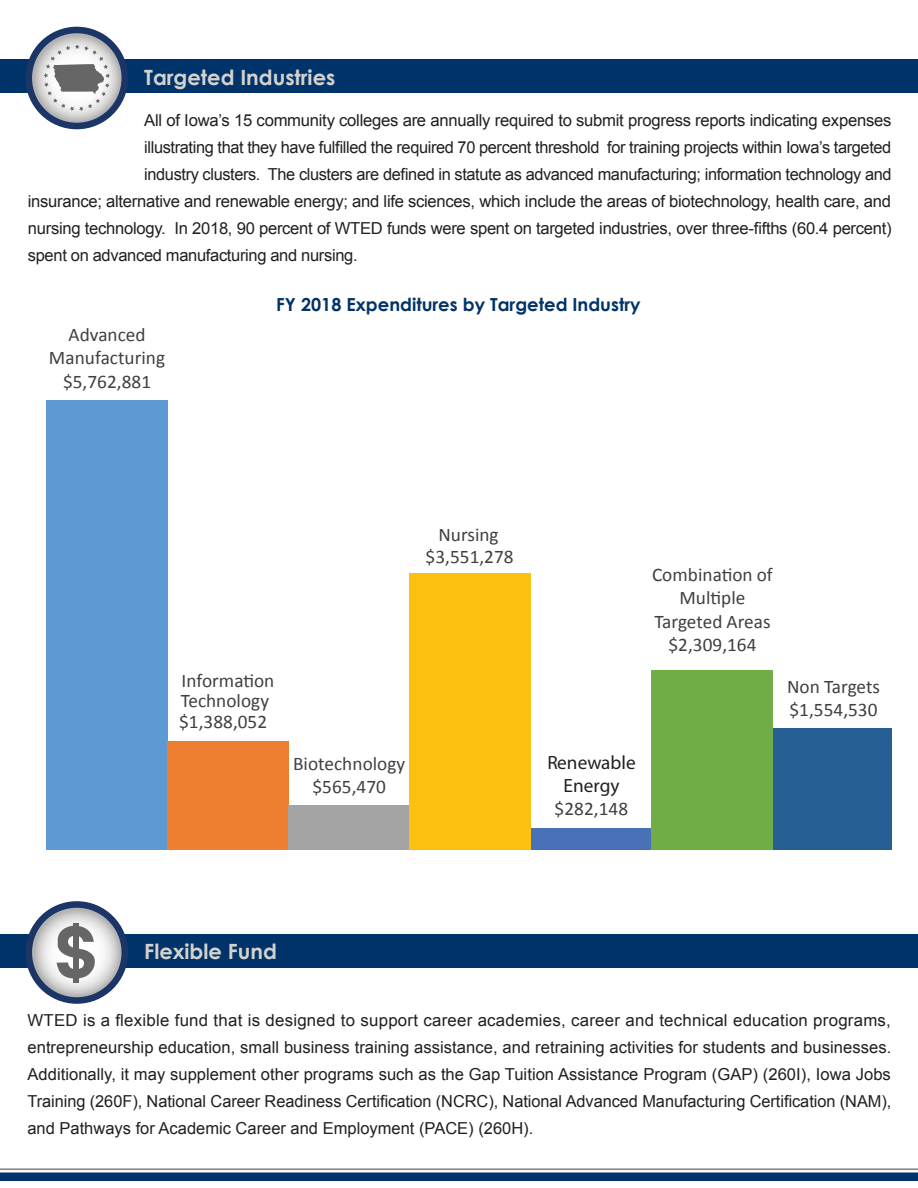
<style>
.page{position:relative;width:918px;height:1188px;background:#fff}
.page>*{position:absolute;margin:0;border:0;box-sizing:border-box;transform-origin:0 0}
.Subhead{font:700 21px "Century Gothic";color:#d4d2ce}
.t1{font:19.2px/23.5px "Calibri";color:#414040;text-align:center}
.t2{font:19.2px/23px "Myriad Pro";color:#231f20;text-align:center}
.Subhead-2{font:700 18px "Century Gothic";color:#003369}
.Body_Text{font:16.5px/27px "Arial";letter-spacing:-.015em;color:#231f20;text-align:justify}
.s1{font-family:"Calibri";color:#414040}
</style>
<div class="page">
<div style="left:47px;top:400px;width:121px;height:450px;background:#5d9ad3"></div>
<div style="left:168px;top:742px;width:121px;height:108px;background:#ee7e30"></div>
<div style="left:289px;top:806px;width:121px;height:44px;background:#a5a4a4"></div>
<div style="left:410px;top:573px;width:121px;height:277px;background:#fcc011"></div>
<div style="left:531px;top:828px;width:121px;height:22px;background:#4871b8"></div>
<div style="left:652px;top:670px;width:121px;height:180px;background:#71ad46"></div>
<div style="left:773px;top:729px;width:118px;height:121px;background:#255f93"></div>
<div style="left:0;top:60px;width:918px;height:33px;background:#003369"></div>
<div style="left:26px;top:27px;width:102px;height:102px;background:#1c3567;border-radius:50%"></div>
<svg style="left:32px;top:33px;width:90px;height:90px;background:#bbbcbe"></svg>
<svg style="left:44px;top:44px;width:66px;height:67px;background:#c2c1c1"></svg>
<div style="left:0;top:934px;width:918px;height:34px;background:#003369"></div>
<div style="left:26px;top:901px;width:102px;height:103px;background:#1c3567;border-radius:50%"></div>
<svg style="left:32px;top:908px;width:90px;height:89px;background:#d3d3d3"></svg>
<svg style="left:57px;top:920px;width:38px;height:59px;background:#a9a9a8"></svg>
<div style="left:73px;top:923px;width:5px;height:59px;background:#676666"></div>
<div style="left:0;top:1172px;width:918px;height:9px;background:#003369"></div>
<hr style="left:0;top:1168px;width:918px;height:2px;background:#8b8a8e">
<p class="Subhead" style="left:144px;top:61px;width:193px">Targeted Industries</p>
<p class="Body_Text" style="left:144px;top:107px;width:749px">All of Iowa’s 15 community colleges are annually required to submit progress reports indicating expenses</p>
<p class="Body_Text" style="left:144px;top:134px;width:749px">illustrating that they have fulfilled the required 70 percent threshold for training projects within Iowa’s targeted</p>
<p class="Body_Text" style="left:144px;top:161px;width:749px">industry clusters. The clusters are defined in statute as advanced manufacturing; information technology and</p>
<p class="Body_Text" style="left:28px;top:188px;width:865px">insurance; alternative and renewable energy; and life sciences, which include the areas of biotechnology, health care, and</p>
<p class="Body_Text" style="left:28px;top:215px;width:865px">nursing technology. In 2018, 90 percent of WTED funds were spent on targeted industries, over three-fifths (60.4 percent)</p>
<p class="Body_Text" style="left:28px;top:242px;width:331px">spent on advanced manufacturing and nursing.</p>
<p class="Subhead-2" style="left:276px;top:290px;width:366px">FY 2018 Expenditures by Targeted Industry</p>
<p class="t1" style="left:49px;top:322px;width:118px">Advanced<br>Manufacturing $5,762,881</p>
<p class="t1" style="left:426px;top:524px;width:90px;line-height:21.5px">Nursing $3,551,278</p>
<p class="t1" style="left:179px;top:670px;width:97px;line-height:20.5px;text-align:left">Information<br>Technology $1,388,052</p>
<p class="t1" style="left:293px;top:751px;width:114px">Biotechnology $565,470</p>
<p class="t2" style="left:547px;top:751px;width:90px">Renewable<br>Energy <span class="s1">$282,148</span></p>
<p class="t1" style="left:652px;top:562px;width:122px">Combination of<br>Multiple<br>Targeted Areas $2,309,164</p>
<p class="t1" style="left:787px;top:674px;width:94px;text-align:left">Non Targets $1,554,530</p>
<p class="Subhead" style="left:144px;top:936px;width:134px">Flexible Fund</p>
<p class="Body_Text" style="left:27px;top:1006px;width:865px">WTED is a flexible fund that is designed to support career academies, career and technical education programs, entrepreneurship education, small business training assistance, and retraining activities for students and businesses.<br>Additionally, it may supplement other programs such as the Gap Tuition Assistance Program (GAP) (260I), Iowa Jobs Training (260F), National Career Readiness Certification (NCRC), National Advanced Manufacturing Certification (NAM), and Pathways for Academic Career and Employment (PACE) (260H).</p>
</div>
